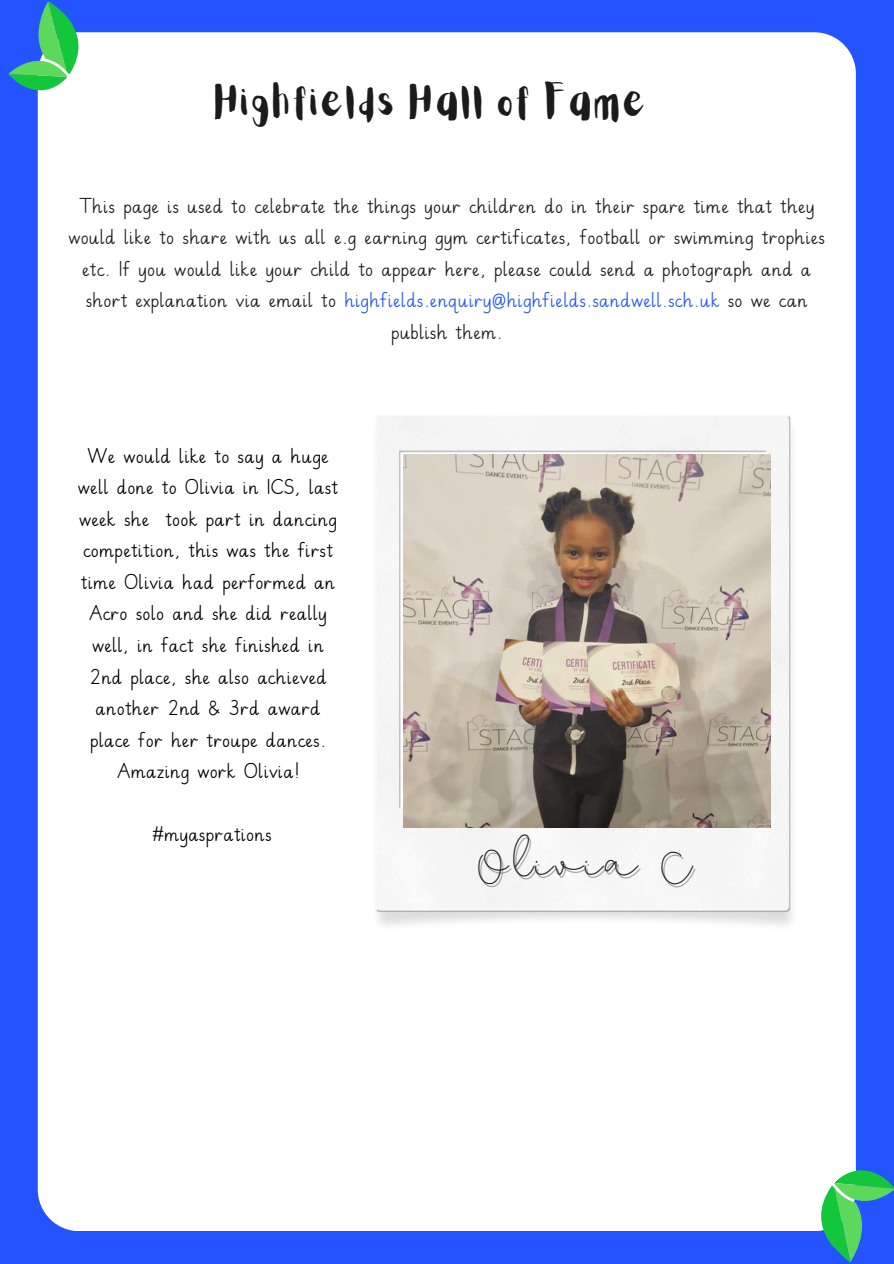
<style>
.page{position:relative;width:894px;height:1264px;background:#fff}
.page>*{position:absolute;margin:0;border:0;box-sizing:border-box;transform-origin:0 0}
.t1{font:46.5px "Beautiful";letter-spacing:.035em;color:#1b1b1b}
.t2{font:36px "Aloja Extended";letter-spacing:.035em;color:#1b1b1b}
.t3{font:22.5px/31.5px "NT Pre Cursive";letter-spacing:.035em;color:#1b1b1b;text-align:center}
.t4{font:22.5px/31.5px "NT Pre Cursive";letter-spacing:.035em;color:#000;text-align:center}
.s1{color:#2454ff}
</style>
<div class="page">
<div style="left:0;top:0;width:893px;height:1263px;background:#2454ff"></div>
<div style="left:38px;top:32px;width:817px;height:1198px;background:#fff"></div>
<svg style="left:801px;top:1154px;width:92px;height:108px"></svg>
<svg style="left:8px;top:1px;width:89px;height:104px"></svg>
<img style="left:372px;top:416px;width:426px;height:513px">
<img style="left:403px;top:455px;width:366px;height:372px">
<p class="t2" style="left:215px;top:86px;width:433px">Highfields Hall of Fame</p>
<p class="t3" style="left:69px;top:192px;width:757px">This page is used to celebrate the things your children do in their spare time that they would like to share with us all e.g earning gym certificates, football or swimming trophies etc. If you would like your child to appear here, please could send a photograph and a short explanation via email to <span class="s1">highfields.enquiry@highfields.sandwell.sch.uk</span> so we can publish them.</p>
<h2 class="t4" style="left:78px;top:442px;width:261px">We would like to say a huge well done to Olivia in ICS, last week she took part in dancing competition, this was the first time Olivia had performed an<br>Acro solo and she did really well, in fact she finished in<br>2nd place, she also achieved another 2nd &amp; 3rd award place for her troupe dances.</h2>
<p class="t4" style="left:118px;top:757px;width:182px">Amazing work Olivia!</p>
<p class="t4" style="left:153px;top:820px;width:120px">#myasprations</p>
<p class="t1" style="left:478px;top:835px;width:215px">Olivia C</p>
</div>
